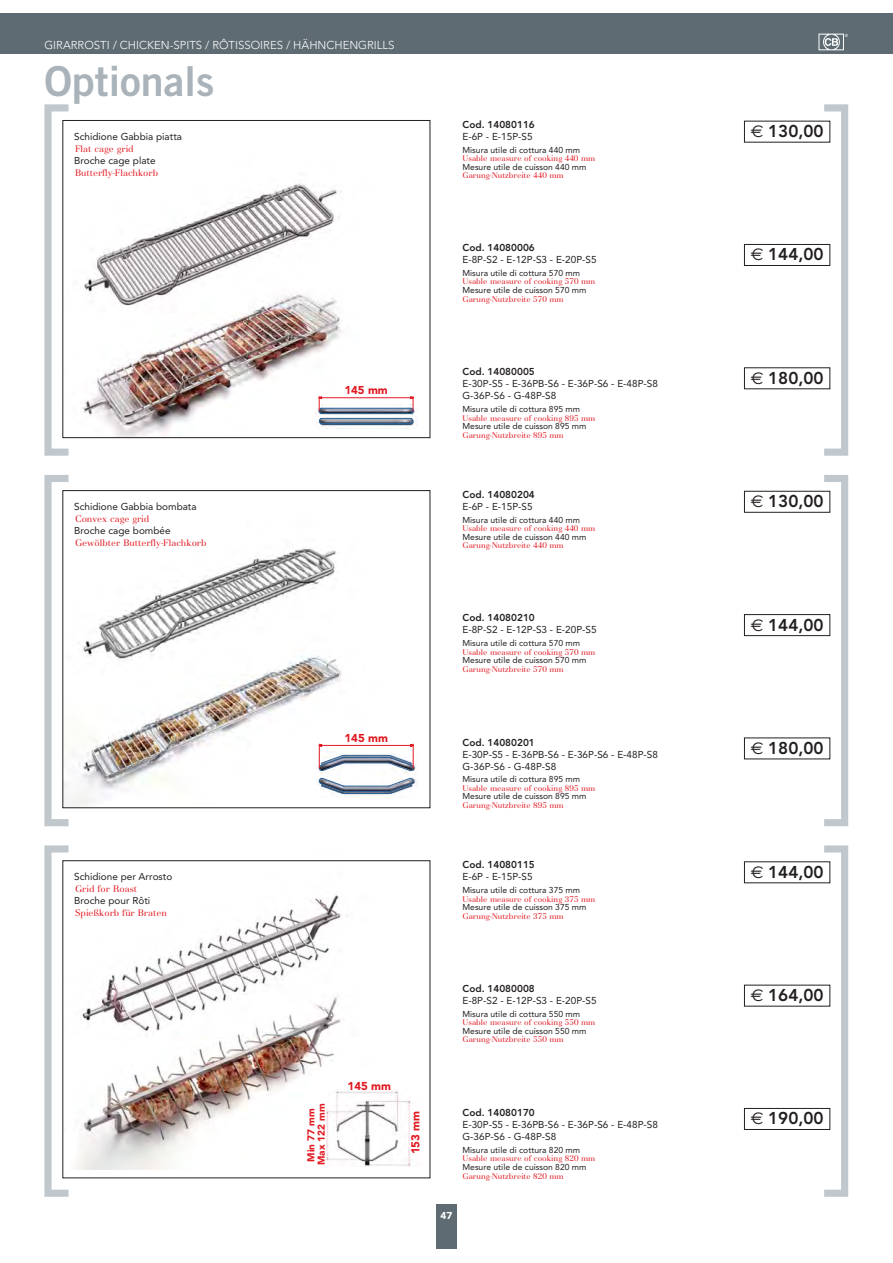
<style>
.page{position:relative;width:893px;height:1263px;background:#fff}
.page>*{position:absolute;margin:0;border:0;box-sizing:border-box;transform-origin:0 0}
.t1{font:41.25px "Trade Gothic LT Std Bd 2";color:#a9b3b9}
.t2{font:800 17.1px "Avenir LT Std";color:#231f20}
.t3{font:300 11.4px "Avenir LT Std";color:#fff}
.t4{font:900 11.4px "Avenir LT Std";color:#e11a22}
.t5{font:9.9px/12px "Avenir LT Std";color:#231f20}
.t6{font:800 9.9px "Avenir LT Std";color:#231f20}
.t7{font:9.9px "Basilia T";color:#e11a22}
.t8{font:900 9.9px/10.5px "Avenir LT Std";color:#e11a22;text-align:center}
.t9{font:900 9.9px "Avenir LT Std";color:#fff}
.t10{font:8.55px "Avenir LT Std";color:#231f20}
.t11{font:8.55px "Basilia T";color:#e11a22}
.t12{font:4.2px "Helvetica Neue LT Std";color:#fff}
.s1{font-family:"Euro Sans Std";font-weight:400}
</style>
<div class="page">
<img style="left:69px;top:860px;width:362px;height:310px">
<div style="left:0;top:13px;width:12px;height:41px;background:#5e6b72"></div>
<div style="left:12px;top:13px;width:881px;height:41px;background:#5e6b72"></div>
<svg style="left:818px;top:34px;width:26px;height:16px"></svg>
<div style="left:436px;top:1205px;width:20px;height:44px;background:#5e6b72"></div>
<div style="left:744px;top:1108px;width:86px;height:22px;border:1px solid #231f20"></div>
<img style="left:82px;top:129px;width:349px;height:309px">
<div style="left:744px;top:244px;width:86px;height:22px;border:1px solid #231f20"></div>
<img style="left:315px;top:404px;width:102px;height:24px">
<svg style="left:318px;top:396px;width:96px;height:29px"></svg>
<img style="left:69px;top:490px;width:362px;height:318px">
<div style="left:744px;top:491px;width:86px;height:22px;border:1px solid #231f20"></div>
<div style="left:744px;top:614px;width:86px;height:22px;border:1px solid #231f20"></div>
<img style="left:315px;top:751px;width:102px;height:47px">
<hr style="left:344px;top:786px;width:44px;height:1px;background:#2d6498">
<hr style="left:344px;top:791px;width:44px;height:1px;background:#2d6498">
<hr style="left:344px;top:793px;width:44px;height:1px;background:#2d6498">
<hr style="left:344px;top:763px;width:44px;height:1px;background:#2d6498">
<hr style="left:344px;top:757px;width:44px;height:1px;background:#2d6498">
<hr style="left:344px;top:755px;width:44px;height:1px;background:#2d6498">
<svg style="left:318px;top:778px;width:26px;height:16px"></svg>
<svg style="left:388px;top:778px;width:26px;height:16px"></svg>
<hr style="left:319px;top:745px;width:94px;height:1px;background:#e11a22">
<svg style="left:318px;top:744px;width:26px;height:27px"></svg>
<svg style="left:388px;top:744px;width:26px;height:27px"></svg>
<svg style="left:44px;top:104px;width:25px;height:352px"></svg>
<svg style="left:44px;top:475px;width:25px;height:351px"></svg>
<svg style="left:44px;top:845px;width:25px;height:352px"></svg>
<svg style="left:824px;top:845px;width:24px;height:352px"></svg>
<svg style="left:824px;top:475px;width:24px;height:351px"></svg>
<svg style="left:824px;top:104px;width:24px;height:352px"></svg>
<img style="left:320px;top:1090px;width:102px;height:77px">
<h3 class="t3" style="left:44px;top:41px;width:352px">GIRARROSTI / CHICKEN-SPITS / RÔTISSOIRES / HÄHNCHENGRILLS</h3>
<h1 class="t1" style="left:44px;top:57px;width:171px">Optionals</h1>
<p class="t5" style="left:74px;top:132px;width:109px">Schidione Gabbia piatta</p>
<p class="t7" style="left:75px;top:145px;width:60px">Flat cage grid</p>
<p class="t5" style="left:74px;top:156px;width:83px">Broche cage plate</p>
<p class="t7" style="left:75px;top:169px;width:85px">Butterfly-Flachkorb</p>
<p class="t6" style="left:462px;top:120px;width:74px">Cod. 14080116</p>
<p class="t5" style="left:462px;top:131px;width:72px">E-6P - E-15P-S5</p>
<p class="t10" style="left:462px;top:146px;width:119px">Misura utile di cottura 440 mm</p>
<p class="t11" style="left:462px;top:155px;width:134px">Usable measure of cooking 440 mm</p>
<p class="t10" style="left:462px;top:163px;width:126px">Mesure utile de cuisson 440 mm</p>
<p class="t11" style="left:462px;top:172px;width:103px">Garung-Nutzbreite 440 mm</p>
<p class="t6" style="left:462px;top:244px;width:74px">Cod. 14080006</p>
<p class="t5" style="left:462px;top:255px;width:136px">E-8P-S2 - E-12P-S3 - E-20P-S5</p>
<p class="t10" style="left:462px;top:269px;width:119px">Misura utile di cottura 570 mm</p>
<p class="t11" style="left:462px;top:278px;width:134px">Usable measure of cooking 570 mm</p>
<p class="t10" style="left:462px;top:287px;width:126px">Mesure utile de cuisson 570 mm</p>
<p class="t11" style="left:462px;top:296px;width:103px">Garung-Nutzbreite 570 mm</p>
<p class="t5" style="left:74px;top:502px;width:124px">Schidione Gabbia bombata</p>
<p class="t7" style="left:75px;top:515px;width:76px">Convex cage grid</p>
<p class="t5" style="left:74px;top:526px;width:98px">Broche cage bombée</p>
<p class="t7" style="left:75px;top:539px;width:133px">Gewölbter Butterfly-Flachkorb</p>
<p class="t5" style="left:74px;top:872px;width:100px">Schidione per Arrosto</p>
<p class="t7" style="left:75px;top:885px;width:64px">Grid for Roast</p>
<p class="t5" style="left:74px;top:896px;width:78px">Broche pour Rôti</p>
<p class="t7" style="left:75px;top:909px;width:93px">Spießkorb für Braten</p>
<h3 class="t4" style="left:344px;top:385px;width:45px">145 mm</h3>
<h3 class="t4" style="left:344px;top:733px;width:45px">145 mm</h3>
<p class="t6" style="left:462px;top:368px;width:74px">Cod. 14080005</p>
<p class="t5" style="left:462px;top:379px;width:197px">E-30P-S5 - E-36PB-S6 - E-36P-S6 - E-48P-S8<br>G-36P-S6 - G-48P-S8</p>
<p class="t10" style="left:462px;top:406px;width:119px">Misura utile di cottura 895 mm</p>
<p class="t11" style="left:462px;top:415px;width:134px">Usable measure of cooking 895 mm</p>
<p class="t10" style="left:462px;top:423px;width:126px">Mesure utile de cuisson 895 mm</p>
<p class="t11" style="left:462px;top:432px;width:103px">Garung-Nutzbreite 895 mm</p>
<p class="t6" style="left:462px;top:490px;width:74px">Cod. 14080204</p>
<p class="t5" style="left:462px;top:501px;width:72px">E-6P - E-15P-S5</p>
<p class="t10" style="left:462px;top:516px;width:119px">Misura utile di cottura 440 mm</p>
<p class="t11" style="left:462px;top:525px;width:134px">Usable measure of cooking 440 mm</p>
<p class="t10" style="left:462px;top:533px;width:126px">Mesure utile de cuisson 440 mm</p>
<p class="t11" style="left:462px;top:542px;width:103px">Garung-Nutzbreite 440 mm</p>
<p class="t6" style="left:462px;top:614px;width:74px">Cod. 14080210</p>
<p class="t5" style="left:462px;top:625px;width:136px">E-8P-S2 - E-12P-S3 - E-20P-S5</p>
<p class="t10" style="left:462px;top:640px;width:119px">Misura utile di cottura 570 mm</p>
<p class="t11" style="left:462px;top:649px;width:134px">Usable measure of cooking 570 mm</p>
<p class="t10" style="left:462px;top:657px;width:126px">Mesure utile de cuisson 570 mm</p>
<p class="t11" style="left:462px;top:666px;width:103px">Garung-Nutzbreite 570 mm</p>
<p class="t6" style="left:462px;top:738px;width:74px">Cod. 14080201</p>
<p class="t5" style="left:462px;top:749px;width:197px">E-30P-S5 - E-36PB-S6 - E-36P-S6 - E-48P-S8<br>G-36P-S6 - G-48P-S8</p>
<p class="t10" style="left:462px;top:776px;width:119px">Misura utile di cottura 895 mm</p>
<p class="t11" style="left:462px;top:785px;width:134px">Usable measure of cooking 895 mm</p>
<p class="t10" style="left:462px;top:793px;width:126px">Mesure utile de cuisson 895 mm</p>
<p class="t11" style="left:462px;top:802px;width:103px">Garung-Nutzbreite 895 mm</p>
<p class="t6" style="left:462px;top:861px;width:74px">Cod. 14080115</p>
<p class="t5" style="left:462px;top:872px;width:72px">E-6P - E-15P-S5</p>
<p class="t10" style="left:462px;top:887px;width:119px">Misura utile di cottura 375 mm</p>
<p class="t11" style="left:462px;top:896px;width:134px">Usable measure of cooking 375 mm</p>
<p class="t10" style="left:462px;top:904px;width:126px">Mesure utile de cuisson 375 mm</p>
<p class="t11" style="left:462px;top:913px;width:103px">Garung-Nutzbreite 375 mm</p>
<p class="t8" style="left:307px;top:1165px;width:63px;rotate:-90deg">Min 77 mm<br>Max 122 mm</p>
<h3 class="t4" style="left:348px;top:1081px;width:45px">145 mm</h3>
<h3 class="t4" style="left:411px;top:1154px;width:45px;rotate:-90deg">153 mm</h3>
<p class="t6" style="left:462px;top:984px;width:74px">Cod. 14080008</p>
<p class="t5" style="left:462px;top:995px;width:136px">E-8P-S2 - E-12P-S3 - E-20P-S5</p>
<p class="t10" style="left:462px;top:1010px;width:119px">Misura utile di cottura 550 mm</p>
<p class="t11" style="left:462px;top:1019px;width:134px">Usable measure of cooking 550 mm</p>
<p class="t10" style="left:462px;top:1027px;width:126px">Mesure utile de cuisson 550 mm</p>
<p class="t11" style="left:462px;top:1036px;width:103px">Garung-Nutzbreite 550 mm</p>
<p class="t6" style="left:462px;top:1109px;width:74px">Cod. 14080170</p>
<p class="t5" style="left:462px;top:1120px;width:197px">E-30P-S5 - E-36PB-S6 - E-36P-S6 - E-48P-S8<br>G-36P-S6 - G-48P-S8</p>
<p class="t10" style="left:462px;top:1146px;width:119px">Misura utile di cottura 820 mm</p>
<p class="t11" style="left:462px;top:1155px;width:134px">Usable measure of cooking 820 mm</p>
<p class="t10" style="left:462px;top:1164px;width:126px">Mesure utile de cuisson 820 mm</p>
<p class="t11" style="left:462px;top:1173px;width:103px">Garung-Nutzbreite 820 mm</p>
<p class="t9" style="left:440px;top:1211px;width:13px">47</p>
<p class="t12" style="left:845px;top:33px;width:5px">®</p>
<h2 class="t2" style="left:751px;top:124px;width:74px"><span class="s1">€</span> 130,00</h2>
<h2 class="t2" style="left:751px;top:248px;width:74px"><span class="s1">€</span> 144,00</h2>
<h2 class="t2" style="left:751px;top:371px;width:74px"><span class="s1">€</span> 180,00</h2>
<h2 class="t2" style="left:751px;top:494px;width:74px"><span class="s1">€</span> 130,00</h2>
<h2 class="t2" style="left:751px;top:618px;width:74px"><span class="s1">€</span> 144,00</h2>
<h2 class="t2" style="left:751px;top:741px;width:74px"><span class="s1">€</span> 180,00</h2>
<h2 class="t2" style="left:751px;top:865px;width:74px"><span class="s1">€</span> 144,00</h2>
<h2 class="t2" style="left:751px;top:988px;width:74px"><span class="s1">€</span> 164,00</h2>
<h2 class="t2" style="left:751px;top:1112px;width:74px"><span class="s1">€</span> 190,00</h2>
</div>
